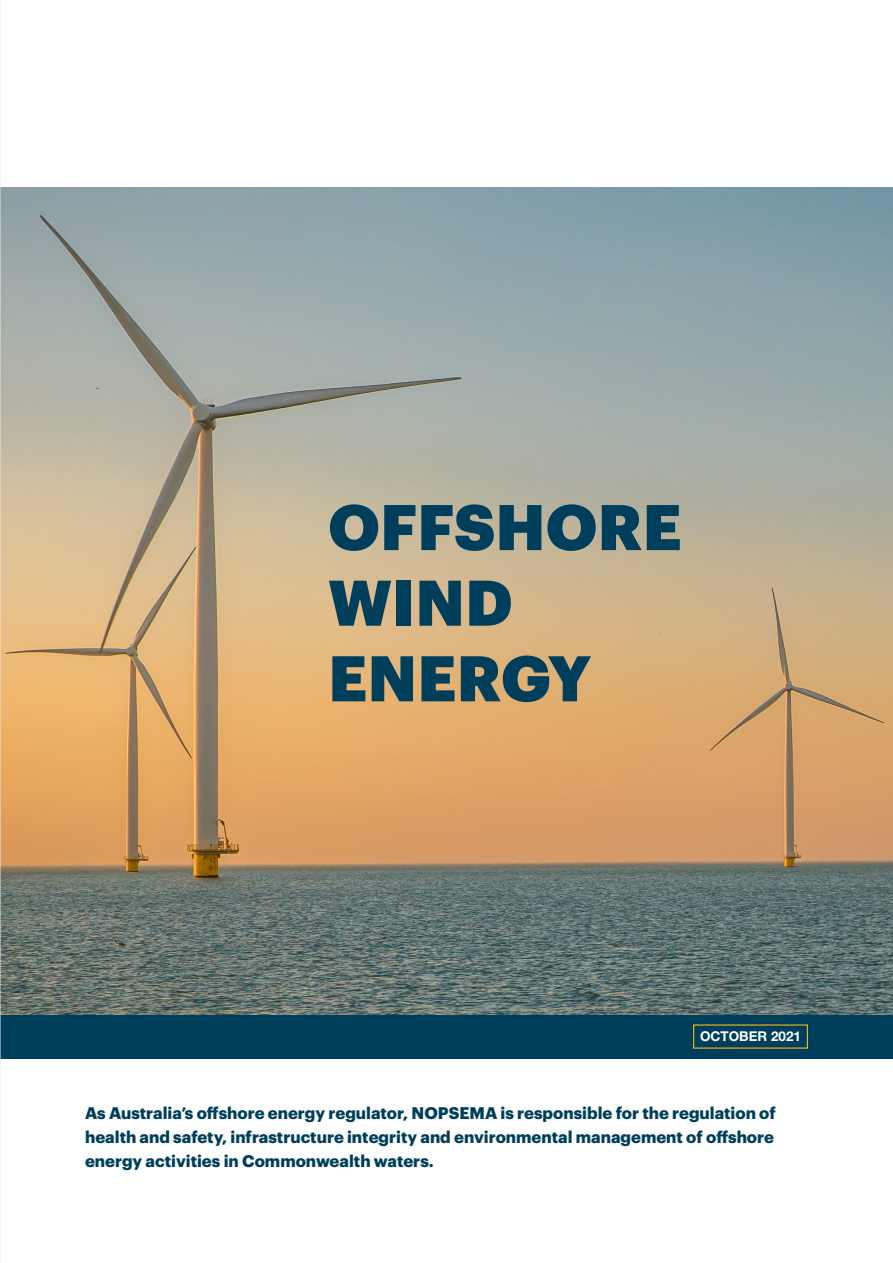
<style>
.page{position:relative;width:893px;height:1263px;background:#fff}
.page>*{position:absolute;margin:0;border:0;box-sizing:border-box;transform-origin:0 0}
.t1{font:900 63px/75.6px "Graphik";letter-spacing:.005em;color:#003f5b}
.t2{font:700 16.5px/24px "Graphik";color:#003f5b;text-align:justify}
.t3{font:700 13.5px "Helvetica Neue LT Pro";color:#fff}
</style>
<div class="page">
<div style="left:0;top:1014px;width:893px;height:45px;background:#003f5b"></div>
<img style="left:1px;top:187px;width:892px;height:827px">
<hr style="left:0;top:0;width:1px;height:1263px;background:#e6e7e9">
<h1 class="t1" style="left:328px;top:484px;width:355px">OFFSHORE<br>WIND<br>ENERGY</h1>
<p class="t3" style="left:700px;top:1028px;width:103px">OCTOBER 2021</p>
<p class="t2" style="left:85px;top:1100px;width:692px">As Australia’s offshore energy regulator, NOPSEMA is responsible for the regulation of health and safety, infrastructure integrity and environmental management of offshore energy activities in Commonwealth waters.</p>
</div>
